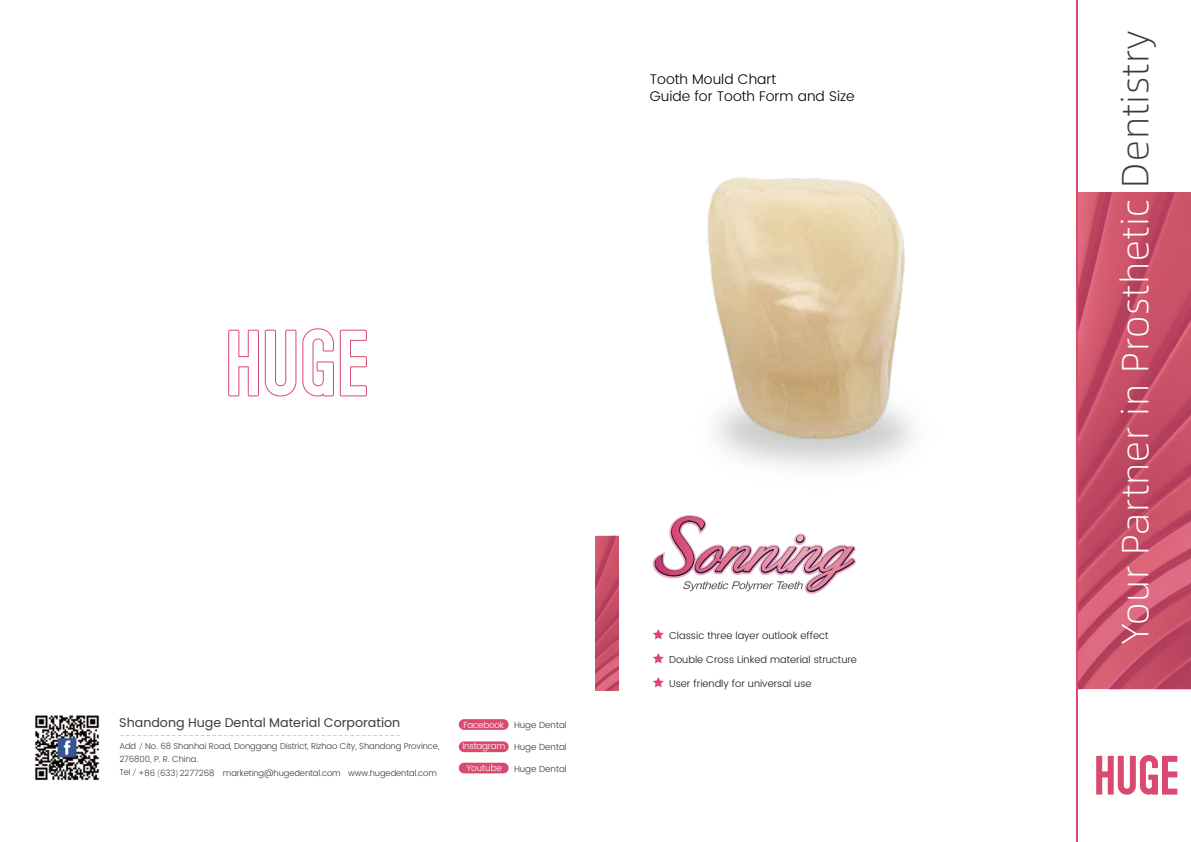
<style>
.page{position:relative;width:1191px;height:842px;background:#fff}
.page>*{position:absolute;margin:0;border:0;box-sizing:border-box;transform-origin:0 0}
.t1{font:38px "Alibaba Pu Hui Ti L";letter-spacing:.025em;color:#fff}
.t2{font:300 14px/16.8px "Poppins";color:#040000}
.t3{font:12.6px "Poppins";color:#3e3a39}
.t4{font:300 10px "Poppins";color:#221815}
.t5{font:300 8.9px "Poppins";color:#3e3a39}
.t6{font:300 8.9px "Poppins";letter-spacing:-.025em;color:#fff}
.t7{font:300 8.9px "Poppins";color:#fff}
.t8{font:300 8.5px/12.9px "Poppins";letter-spacing:-.01em;color:#3e3a39}
.s1{font-family:"Alibaba Pu Hui Ti L";font-weight:400}
.s2{color:#fff}
.s3{color:#3e3a39}
</style>
<div class="page">
<svg style="left:120px;top:735px;width:280px;height:1px"></svg>
<div style="left:459px;top:741px;width:49px;height:11px;background:#da4a70;border-radius:5px"></div>
<div style="left:459px;top:719px;width:49px;height:11px;background:#da4a70;border-radius:5px"></div>
<div style="left:459px;top:763px;width:49px;height:10px;background:#da4a70;border-radius:5px"></div>
<img style="left:34px;top:715px;width:66px;height:66px">
<svg style="left:1096px;top:755px;width:81px;height:40px"></svg>
<svg style="left:228px;top:328px;width:139px;height:69px"></svg>
<img style="left:1077px;top:192px;width:114px;height:497px">
<img style="left:595px;top:536px;width:23px;height:154px">
<hr style="left:1076px;top:0;width:1px;height:842px;background:#da4a70">
<svg style="left:653px;top:677px;width:10px;height:10px"></svg>
<svg style="left:652px;top:515px;width:204px;height:148px"></svg>
<img style="left:705px;top:177px;width:211px;height:271px">
<h2 class="t2" style="left:650px;top:71px;width:206px">Tooth Mould Chart<br>Guide for Tooth Form and Size</h2>
<h3 class="t3" style="left:119px;top:715px;width:283px">Shandong Huge Dental Material Corporation</h3>
<p class="t8" style="left:119px;top:740px;width:18px">Add</p>
<p class="t8" style="left:119px;top:765px;width:13px">Tel</p>
<p class="t8" style="left:119px;top:740px;width:321px;text-indent:26px">No. 68 Shanhai Road, Donggang District, Rizhao City, Shandong Province,<br>276800, P. R. China.</p>
<p class="t8" style="left:138px;top:766px;width:300px">+86 <span class="s1">(</span>633<span class="s1">)</span> 2277268 marketing@hugedental.com www.hugedental.com</p>
<p class="t5" style="left:463px;top:719px;width:105px"><span class="s2">Facebook</span> Huge Dental</p>
<p class="t7" style="left:466px;top:762px;width:37px">Youtube</p>
<p class="t5" style="left:514px;top:762px;width:54px">Huge Dental</p>
<p class="t6" style="left:462px;top:739px;width:44px">Instagram</p>
<p class="t5" style="left:514px;top:740px;width:54px">Huge Dental</p>
<p class="t4" style="left:669px;top:628px;width:161px">Classic three layer outlook effect</p>
<p class="t4" style="left:669px;top:652px;width:189px">Double Cross Linked material structure</p>
<p class="t4" style="left:669px;top:676px;width:144px">User friendly for universal use</p>
<h1 class="t1" style="left:1106px;top:644px;width:615px;rotate:-90deg">Your Partner in Prosthetic <span class="s3">Dentistry</span></h1>
</div>
